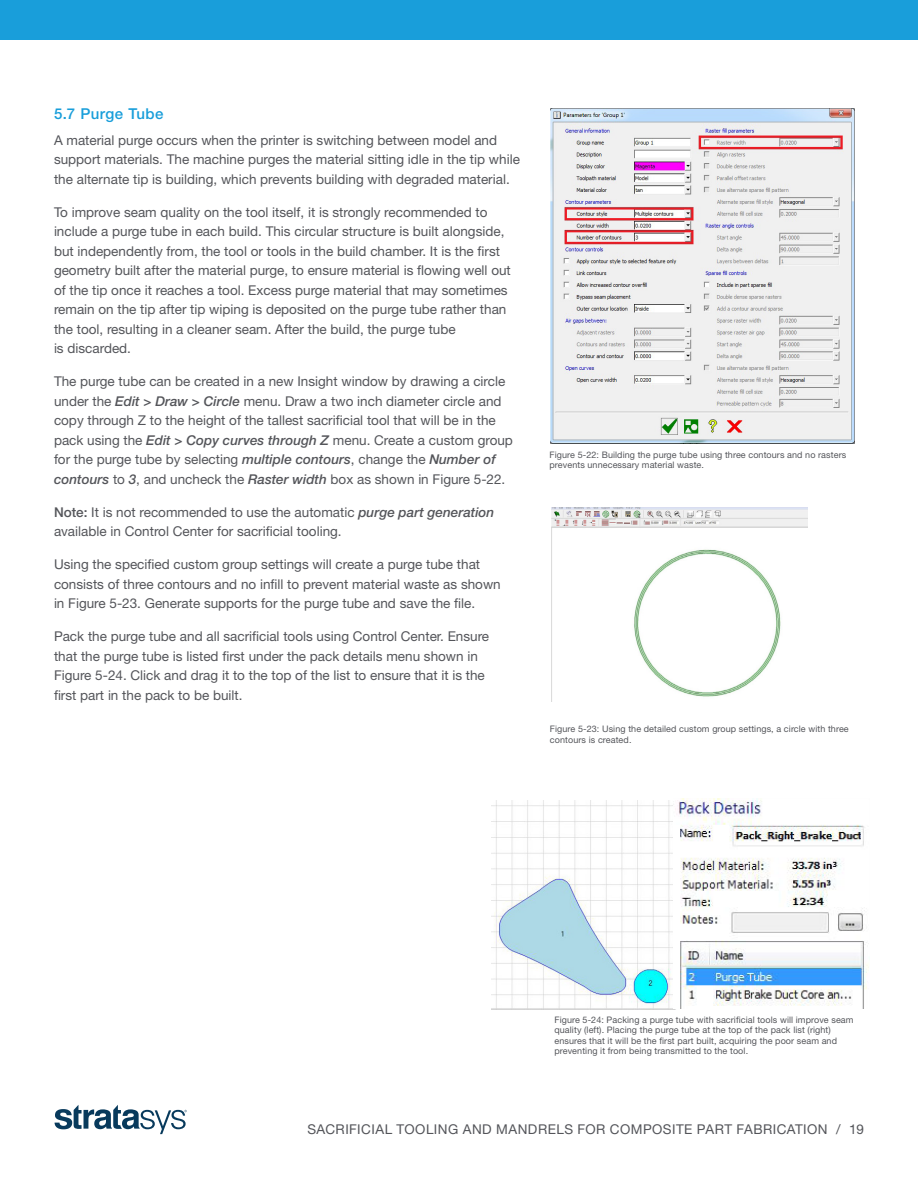
<style>
.page{position:relative;width:918px;height:1188px;background:#fff}
.page>*{position:absolute;margin:0;border:0;box-sizing:border-box;transform-origin:0 0}
.CONT_-_Body_Subhead{font:500 15px "Helvetica Neue LT Std";letter-spacing:.03em;color:#199eda}
.CONT_-_Body{font:13.5px/19.5px "Helvetica Neue LT Std";color:#54555a}
.CONT_-_Body-2{font:13.5px "Helvetica Neue LT Std";letter-spacing:.035em;color:#54555a}
.CONT_-_Image_Caption{font:9px/10.5px "Helvetica Neue LT Std";letter-spacing:.01em;color:#54555a}
.s1{font-weight:500;font-style:italic}
.s2{font-weight:500}
</style>
<div class="page">
<div style="left:0;top:0;width:918px;height:40px;background:#199eda"></div>
<svg style="left:55px;top:1105px;width:132px;height:29px"></svg>
<img style="left:491px;top:800px;width:182px;height:209px">
<img style="left:551px;top:508px;width:256px;height:194px">
<img style="left:675px;top:799px;width:194px;height:209px">
<img style="left:550px;top:109px;width:305px;height:335px">
<p class="CONT_-_Body_Subhead" style="left:54px;top:104px;width:111px">5.7 Purge Tube</p>
<p class="CONT_-_Body" style="left:54px;top:130px;width:467px">A material purge occurs when the printer is switching between model and support materials. The machine purges the material sitting idle in the tip while the alternate tip is building, which prevents building with degraded material.</p>
<p class="CONT_-_Body" style="left:54px;top:202px;width:458px">To improve seam quality on the tool itself, it is strongly recommended to include a purge tube in each build. This circular structure is built alongside, but independently from, the tool or tools in the build chamber. It is the first geometry built after the material purge, to ensure material is flowing well out of the tip once it reaches a tool. Excess purge material that may sometimes remain on the tip after tip wiping is deposited on the purge tube rather than the tool, resulting in a cleaner seam. After the build, the purge tube<br>is discarded.</p>
<p class="CONT_-_Body" style="left:54px;top:372px;width:460px">The purge tube can be created in a new Insight window by drawing a circle under the <span class="s1">Edit &gt; Draw &gt; Circle</span> menu. Draw a two inch diameter circle and copy through Z to the height of the tallest sacrificial tool that will be in the pack using the <span class="s1">Edit &gt; Copy curves through Z</span> menu. Create a custom group for the purge tube by selecting <span class="s1">multiple contours</span>, change the <span class="s1">Number of contours</span> to <span class="s1">3</span>, and uncheck the <span class="s1">Raster width</span> box as shown in Figure 5-22.</p>
<p class="CONT_-_Body" style="left:54px;top:502px;width:442px"><span class="s2">Note:</span> It is not recommended to use the automatic <span class="s1">purge part generation </span>available in Control Center for sacrificial tooling.</p>
<p class="CONT_-_Body" style="left:54px;top:555px;width:448px">Using the specified custom group settings will create a purge tube that consists of three contours and no infill to prevent material waste as shown in Figure 5-23. Generate supports for the purge tube and save the file.</p>
<p class="CONT_-_Body" style="left:54px;top:627px;width:437px">Pack the purge tube and all sacrificial tools using Control Center. Ensure that the purge tube is listed first under the pack details menu shown in Figure 5-24. Click and drag it to the top of the list to ensure that it is the first part in the pack to be built.</p>
<p class="CONT_-_Image_Caption" style="left:550px;top:449px;width:298px">Figure 5-22: Building the purge tube using three contours and no rasters prevents unnecessary material waste.</p>
<p class="CONT_-_Image_Caption" style="left:550px;top:724px;width:300px">Figure 5-23: Using the detailed custom group settings, a circle with three contours is created.</p>
<p class="CONT_-_Image_Caption" style="left:554px;top:1014px;width:301px">Figure 5-24: Packing a purge tube with sacrificial tools will improve seam quality (left). Placing the purge tube at the top of the pack list (right) ensures that it will be the first part built, acquiring the poor seam and preventing it from being transmitted to the tool.</p>
<p class="CONT_-_Body-2" style="left:307px;top:1121px;width:558px">SACRIFICIAL TOOLING AND MANDRELS FOR COMPOSITE PART FABRICATION / 19</p>
</div>
